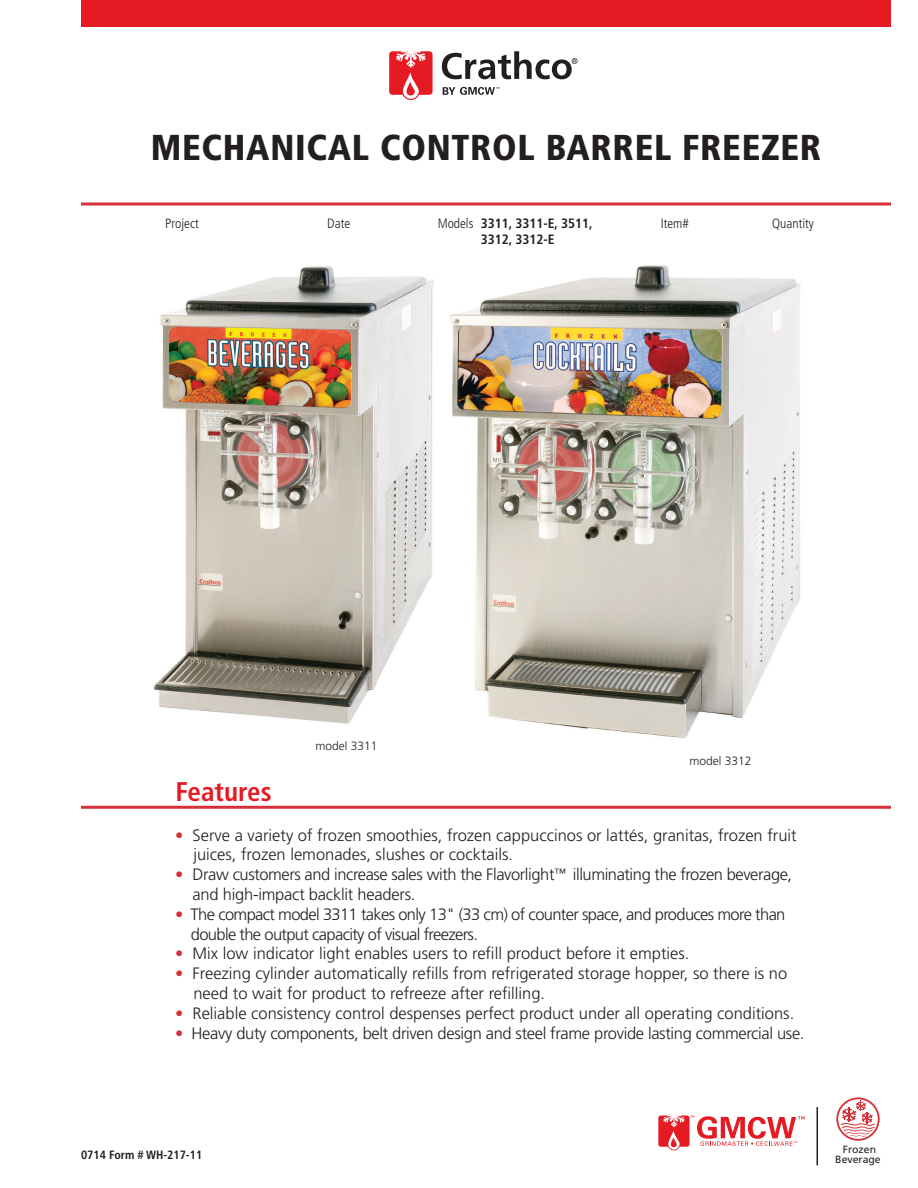
<style>
.page{position:relative;width:918px;height:1188px;background:#fff}
.page>*{position:absolute;margin:0;border:0;box-sizing:border-box;transform-origin:0 0}
.t1{font:900 condensed 36px "Frutiger LT Std";letter-spacing:.02em;color:#231f20}
.t2{font:700 condensed 27px "Frutiger LT Std";color:#e51a23}
.t3{font:300 16.5px "Frutiger LT Std";color:#231f20}
.t4{font:300 16.5px "Frutiger LT Std";letter-spacing:-.04em;color:#231f20}
.t5{font:300 16.5px "Frutiger LT Std";letter-spacing:-.025em;color:#231f20}
.t6{font:300 16.5px "Frutiger LT Std";letter-spacing:-.02em;color:#231f20}
.t7{font:300 condensed 13.5px "Frutiger LT Std";color:#231f20}
.t8{font:700 condensed 13.5px "Frutiger LT Std";color:#231f20}
.t9{font:700 condensed 12px "Frutiger LT Std";color:#231f20}
.t10{font:300 12px "Frutiger LT Std";color:#231f20}
.t11{font:10.5px "Frutiger LT Std";color:#231f20}
.s1{color:#d43238}
</style>
<div class="page">
<img style="left:450px;top:265px;width:350px;height:473px">
<img style="left:154px;top:266px;width:280px;height:458px">
<svg style="left:442px;top:51px;width:136px;height:28px"></svg>
<svg style="left:389px;top:51px;width:44px;height:49px"></svg>
<svg style="left:443px;top:87px;width:56px;height:8px"></svg>
<div style="left:81px;top:0;width:810px;height:27px;background:#e51a23"></div>
<svg style="left:658px;top:1116px;width:147px;height:34px"></svg>
<hr style="left:817px;top:1107px;width:1px;height:58px;background:#231f20">
<svg style="left:836px;top:1097px;width:44px;height:44px"></svg>
<svg style="left:81px;top:202px;width:810px;height:4px"></svg>
<hr style="left:81px;top:806px;width:810px;height:3px;background:#d43238">
<p class="t1" style="left:151px;top:126px;width:672px">MECHANICAL CONTROL BARREL FREEZER</p>
<p class="t7" style="left:165px;top:216px;width:35px">Project</p>
<p class="t7" style="left:327px;top:216px;width:25px">Date</p>
<p class="t7" style="left:438px;top:216px;width:37px">Models</p>
<p class="t7" style="left:661px;top:216px;width:30px">Item#</p>
<p class="t7" style="left:772px;top:216px;width:43px">Quantity</p>
<p class="t8" style="left:481px;top:215px;width:113px">3311, 3311-E, 3511,</p>
<p class="t8" style="left:481px;top:231px;width:75px">3312, 3312-E</p>
<p class="t10" style="left:315px;top:739px;width:64px">model 3311</p>
<p class="t10" style="left:690px;top:754px;width:64px">model 3312</p>
<p class="t2" style="left:176px;top:776px;width:98px">Features</p>
<p class="t3" style="left:175px;top:826px;width:623px"><span class="s1">•</span> Serve a variety of frozen smoothies, frozen cappuccinos or lattés, granitas, frozen fruit</p>
<p class="t3" style="left:193px;top:845px;width:321px">juices, frozen lemonades, slushes or cocktails.</p>
<p class="t5" style="left:175px;top:865px;width:619px"><span class="s1">•</span> Draw customers and increase sales with the Flavorlight<sup>™</sup> illuminating the frozen beverage,</p>
<p class="t3" style="left:193px;top:885px;width:224px">and high-impact backlit headers.</p>
<p class="t4" style="left:175px;top:905px;width:612px"><span class="s1">•</span> The compact model 3311 takes only 13" (33 cm) of counter space, and produces more than</p>
<p class="t4" style="left:191px;top:925px;width:289px">double the output capacity of visual freezers.</p>
<p class="t3" style="left:175px;top:944px;width:516px"><span class="s1">•</span> Mix low indicator light enables users to refill product before it empties.</p>
<p class="t3" style="left:175px;top:964px;width:614px"><span class="s1">•</span> Freezing cylinder automatically refills from refrigerated storage hopper, so there is no</p>
<p class="t3" style="left:193px;top:984px;width:353px">need to wait for product to refreeze after refilling.</p>
<p class="t3" style="left:175px;top:1004px;width:621px"><span class="s1">•</span> Reliable consistency control despenses perfect product under all operating conditions.</p>
<p class="t6" style="left:175px;top:1024px;width:631px"><span class="s1">•</span> Heavy duty components, belt driven design and steel frame provide lasting commercial use.</p>
<p class="t9" style="left:81px;top:1148px;width:123px">0714 Form # WH-217-11</p>
<p class="t11" style="left:843px;top:1143px;width:35px">Frozen</p>
<p class="t11" style="left:835px;top:1153px;width:47px">Beverage</p>
</div>
